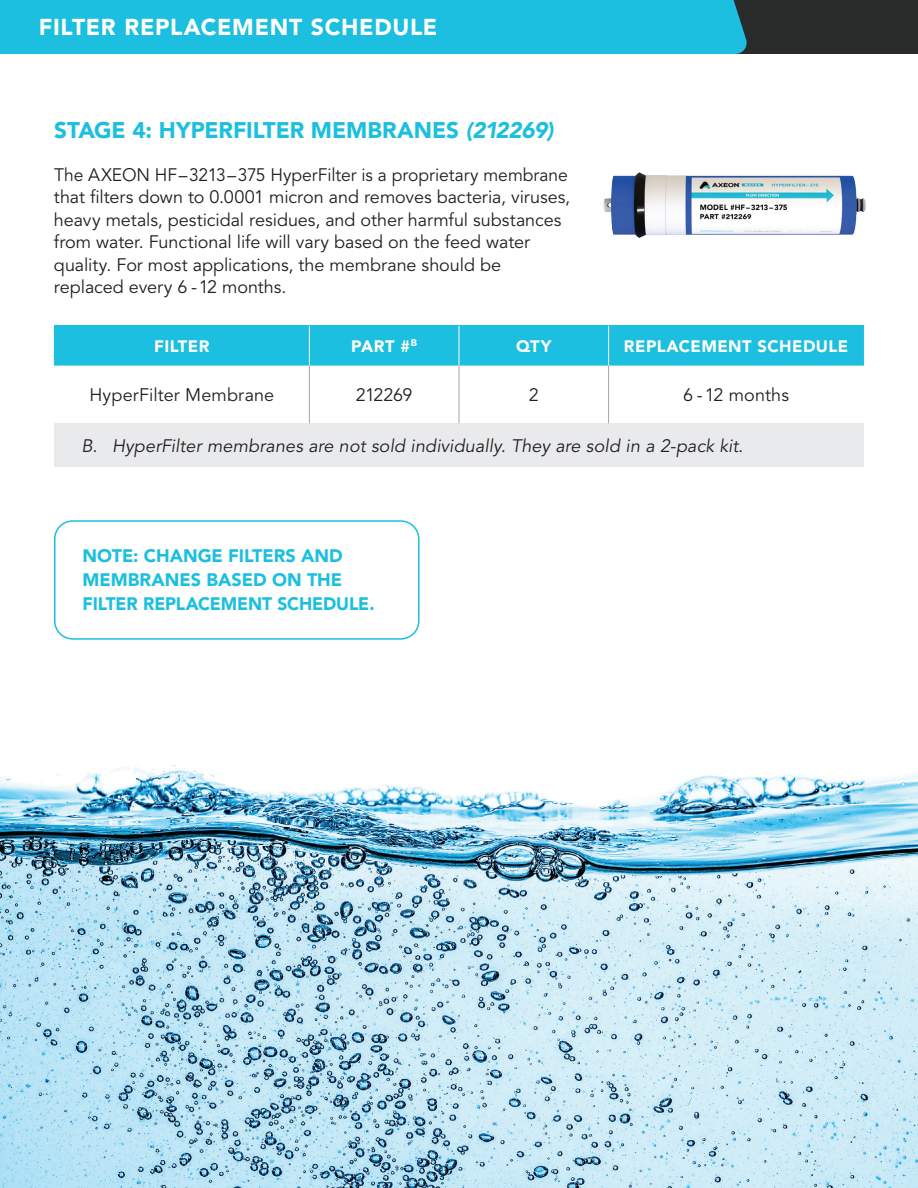
<style>
.page{position:relative;width:918px;height:1188px;background:#fff}
.page>*{position:absolute;margin:0;border:0;box-sizing:border-box;transform-origin:0 0}
.t1{font:900 22.8px "Avenir LT Std";letter-spacing:.035em;color:#fff}
.t2{font:900 22.5px "Avenir LT Std";letter-spacing:-.005em;color:#1cbfdf}
.t3{font:18px/22.5px "Avenir LT Std";letter-spacing:-.005em;color:#231f20}
.t4{font:italic 18px "Avenir LT Std";letter-spacing:.005em;color:#231f20}
.t5{font:900 18px/24px "Avenir LT Std";letter-spacing:-.005em;color:#1cbfdf}
.t6{font:900 16.5px "Avenir LT Std";letter-spacing:.03em;color:#fff}
.s1{font-style:italic}
.s2{font-family:"Avenir";font-style:italic}
</style>
<div class="page">
<img style="left:0;top:765px;width:918px;height:423px">
<div style="left:55px;top:326px;width:808px;height:40px;background:#1cbfdf"></div>
<div style="left:54px;top:423px;width:810px;height:44px;background:#e9eaeb"></div>
<hr style="left:309px;top:326px;width:1px;height:40px;background:#fff">
<hr style="left:459px;top:326px;width:1px;height:40px;background:#fff">
<hr style="left:608px;top:326px;width:1px;height:40px;background:#fff">
<hr style="left:309px;top:366px;width:1px;height:57px;background:#a5a3a2">
<hr style="left:459px;top:366px;width:1px;height:57px;background:#a5a3a2">
<hr style="left:608px;top:366px;width:1px;height:57px;background:#a5a3a2">
<hr style="left:54px;top:326px;width:1px;height:40px;background:#1cbfdf">
<hr style="left:54px;top:325px;width:255px;height:1px;background:#1cbfdf">
<hr style="left:309px;top:325px;width:150px;height:1px;background:#1cbfdf">
<hr style="left:459px;top:325px;width:150px;height:1px;background:#1cbfdf">
<hr style="left:609px;top:325px;width:255px;height:1px;background:#1cbfdf">
<hr style="left:863px;top:326px;width:1px;height:40px;background:#1cbfdf">
<div style="left:54px;top:520px;width:366px;height:120px;border:2px solid #1cbfdf;border-radius:18px"></div>
<img style="left:603px;top:172px;width:263px;height:66px">
<div style="left:0;top:0;width:918px;height:54px;background:#292a2a"></div>
<div style="left:0;top:0;width:747px;height:54px;background:#1cbfdf"></div>
<p class="t1" style="left:39px;top:13px;width:400px">FILTER REPLACEMENT SCHEDULE</p>
<p class="t2" style="left:54px;top:117px;width:501px">STAGE 4: HYPERFILTER MEMBRANES <span class="s1">(212269</span><span class="s2">)</span></p>
<p class="t3" style="left:54px;top:164px;width:518px">The AXEON HF–3213–375 HyperFilter is a proprietary membrane that filters down to 0.0001 micron and removes bacteria, viruses, heavy metals, pesticidal residues, and other harmful substances from water. Functional life will vary based on the feed water quality. For most applications, the membrane should be replaced every 6 -12 months.</p>
<p class="t6" style="left:154px;top:336px;width:57px">FILTER</p>
<p class="t6" style="left:351px;top:336px;width:67px">PART #<sup>B</sup></p>
<p class="t6" style="left:516px;top:336px;width:37px">QTY</p>
<p class="t6" style="left:624px;top:336px;width:226px">REPLACEMENT SCHEDULE</p>
<p class="t3" style="left:89px;top:384px;width:186px">HyperFilter Membrane</p>
<p class="t3" style="left:356px;top:384px;width:58px">212269</p>
<p class="t3" style="left:529px;top:384px;width:12px">2</p>
<p class="t3" style="left:683px;top:384px;width:107px">6 -12 months</p>
<p class="t4" style="left:81px;top:435px;width:663px">B. HyperFilter membranes are not sold individually. They are sold in a 2-pack kit.</p>
<p class="t5" style="left:82px;top:544px;width:294px">NOTE: CHANGE FILTERS AND<br>MEMBRANES BASED ON THE<br>FILTER REPLACEMENT SCHEDULE.</p>
</div>
